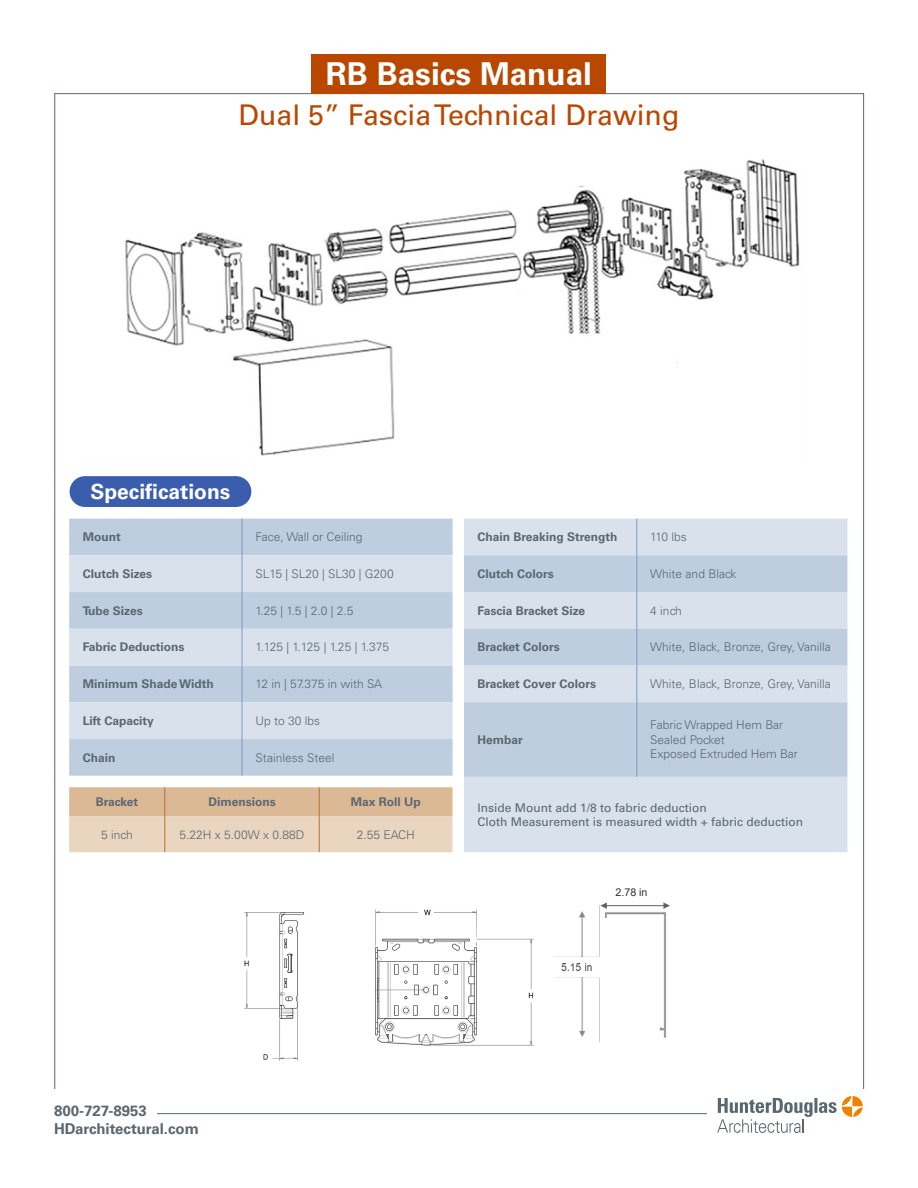
<style>
.page{position:relative;width:918px;height:1188px;background:#fff}
.page>*{position:absolute;margin:0;border:0;box-sizing:border-box;transform-origin:0 0}
.t1{font:700 31.5px "Univers LT Std";color:#fff}
.t2{font:28.5px "Univers LT Std";color:#b94700}
.t3{font:700 21px "Univers LT Std";color:#fff}
.t4{font:700 15px/18px "Univers LT Pro 65";color:#5b6770}
.t5{font:300 12px "Univers LT Std";color:#5b6770}
.t6{font:700 12px "Univers LT Std";color:#5b6770}
.t7{font:12px "Univers LT Std";color:#5b6770}
.t8{font:10.8px "Arial";color:#2d3338}
</style>
<div class="page">
<svg style="left:717px;top:1096px;width:146px;height:37px"></svg>
<div style="left:70px;top:476px;width:181px;height:31px;background:#3a5dae;border-radius:15px"></div>
<div style="left:69px;top:519px;width:384px;height:257px;background:#becde0"></div>
<svg style="left:69px;top:555px;width:384px;height:184px;background:#cdd9e7"></svg>
<hr style="left:242px;top:519px;width:1px;height:36px;background:#7d9bc1">
<hr style="left:242px;top:555px;width:1px;height:37px;background:#7d9bc1">
<hr style="left:242px;top:592px;width:1px;height:37px;background:#7d9bc1">
<hr style="left:242px;top:629px;width:1px;height:37px;background:#7d9bc1">
<hr style="left:242px;top:666px;width:1px;height:36px;background:#7d9bc1">
<hr style="left:242px;top:702px;width:1px;height:37px;background:#7d9bc1">
<hr style="left:242px;top:739px;width:1px;height:37px;background:#7d9bc1">
<svg style="left:69px;top:787px;width:383px;height:65px;background:#e2c8ac"></svg>
<hr style="left:165px;top:816px;width:1px;height:36px;background:#b6722b">
<hr style="left:319px;top:816px;width:1px;height:36px;background:#b6722b">
<div style="left:464px;top:519px;width:383px;height:333px;background:#d8e1ec"></div>
<svg style="left:464px;top:555px;width:383px;height:222px;background:#c6d3e4"></svg>
<hr style="left:637px;top:519px;width:1px;height:36px;background:#7d9bc1">
<hr style="left:637px;top:555px;width:1px;height:37px;background:#7d9bc1">
<hr style="left:637px;top:592px;width:1px;height:37px;background:#7d9bc1">
<hr style="left:637px;top:629px;width:1px;height:37px;background:#7d9bc1">
<hr style="left:637px;top:666px;width:1px;height:36px;background:#7d9bc1">
<hr style="left:637px;top:702px;width:1px;height:75px;background:#7d9bc1">
<div style="left:312px;top:54px;width:294px;height:39px;background:#b94700"></div>
<img style="left:125px;top:159px;width:675px;height:297px">
<img style="left:244px;top:909px;width:290px;height:152px">
<img style="left:555px;top:906px;width:112px;height:136px">
<hr style="left:606px;top:905px;width:59px;height:1px;background:#57646d">
<svg style="left:663px;top:902px;width:7px;height:7px"></svg>
<svg style="left:600px;top:902px;width:7px;height:7px"></svg>
<p class="t1" style="left:326px;top:55px;width:268px">RB Basics Manual</p>
<p class="t2" style="left:239px;top:98px;width:442px">Dual 5” Fascia Technical Drawing</p>
<p class="t3" style="left:90px;top:479px;width:142px">Specifications</p>
<p class="t6" style="left:83px;top:530px;width:39px">Mount</p>
<p class="t5" style="left:256px;top:530px;width:109px">Face, Wall or Ceiling</p>
<p class="t6" style="left:83px;top:567px;width:71px">Clutch Sizes</p>
<p class="t5" style="left:256px;top:567px;width:140px">SL15 | SL20 | SL30 | G200</p>
<p class="t6" style="left:83px;top:604px;width:61px">Tube Sizes</p>
<p class="t5" style="left:256px;top:603px;width:100px">1.25 | 1.5 | 2.0 | 2.5</p>
<p class="t6" style="left:83px;top:640px;width:103px">Fabric Deductions</p>
<p class="t5" style="left:256px;top:640px;width:135px">1.125 | 1.125 | 1.25 | 1.375</p>
<p class="t6" style="left:83px;top:677px;width:133px">Minimum Shade Width</p>
<p class="t5" style="left:256px;top:677px;width:128px">12 in | 57.375 in with SA</p>
<p class="t6" style="left:83px;top:714px;width:73px">Lift Capacity</p>
<p class="t5" style="left:256px;top:713px;width:66px">Up to 30 lbs</p>
<p class="t6" style="left:83px;top:750px;width:34px">Chain</p>
<p class="t5" style="left:256px;top:750px;width:80px">Stainless Steel</p>
<p class="t6" style="left:96px;top:795px;width:44px">Bracket</p>
<p class="t6" style="left:208px;top:795px;width:69px">Dimensions</p>
<p class="t6" style="left:351px;top:795px;width:72px">Max Roll Up</p>
<p class="t5" style="left:101px;top:827px;width:33px">5 inch</p>
<p class="t5" style="left:180px;top:827px;width:126px">5.22H x 5.00W x 0.88D</p>
<p class="t5" style="left:357px;top:827px;width:60px">2.55 EACH</p>
<p class="t6" style="left:478px;top:530px;width:141px">Chain Breaking Strength</p>
<p class="t5" style="left:650px;top:530px;width:38px">110 lbs</p>
<p class="t6" style="left:478px;top:567px;width:78px">Clutch Colors</p>
<p class="t5" style="left:650px;top:567px;width:88px">White and Black</p>
<p class="t6" style="left:478px;top:604px;width:109px">Fascia Bracket Size</p>
<p class="t5" style="left:650px;top:603px;width:33px">4 inch</p>
<p class="t6" style="left:478px;top:640px;width:84px">Bracket Colors</p>
<p class="t5" style="left:650px;top:640px;width:182px">White, Black, Bronze, Grey, Vanilla</p>
<p class="t6" style="left:478px;top:677px;width:120px">Bracket Cover Colors</p>
<p class="t5" style="left:650px;top:677px;width:182px">White, Black, Bronze, Grey, Vanilla</p>
<p class="t6" style="left:478px;top:733px;width:47px">Hembar</p>
<p class="t5" style="left:650px;top:718px;width:134px">Fabric Wrapped Hem Bar</p>
<p class="t5" style="left:650px;top:732px;width:76px">Sealed Pocket</p>
<p class="t5" style="left:650px;top:747px;width:149px">Exposed Extruded Hem Bar</p>
<p class="t7" style="left:478px;top:800px;width:231px">Inside Mount add 1/8 to fabric deduction</p>
<p class="t7" style="left:478px;top:815px;width:327px">Cloth Measurement is measured width + fabric deduction</p>
<p class="t8" style="left:615px;top:884px;width:33px">2.78 in</p>
<p class="t4" style="left:54px;top:1101px;width:146px">800-727-8953<br>HDarchitectural.com</p>
</div>
